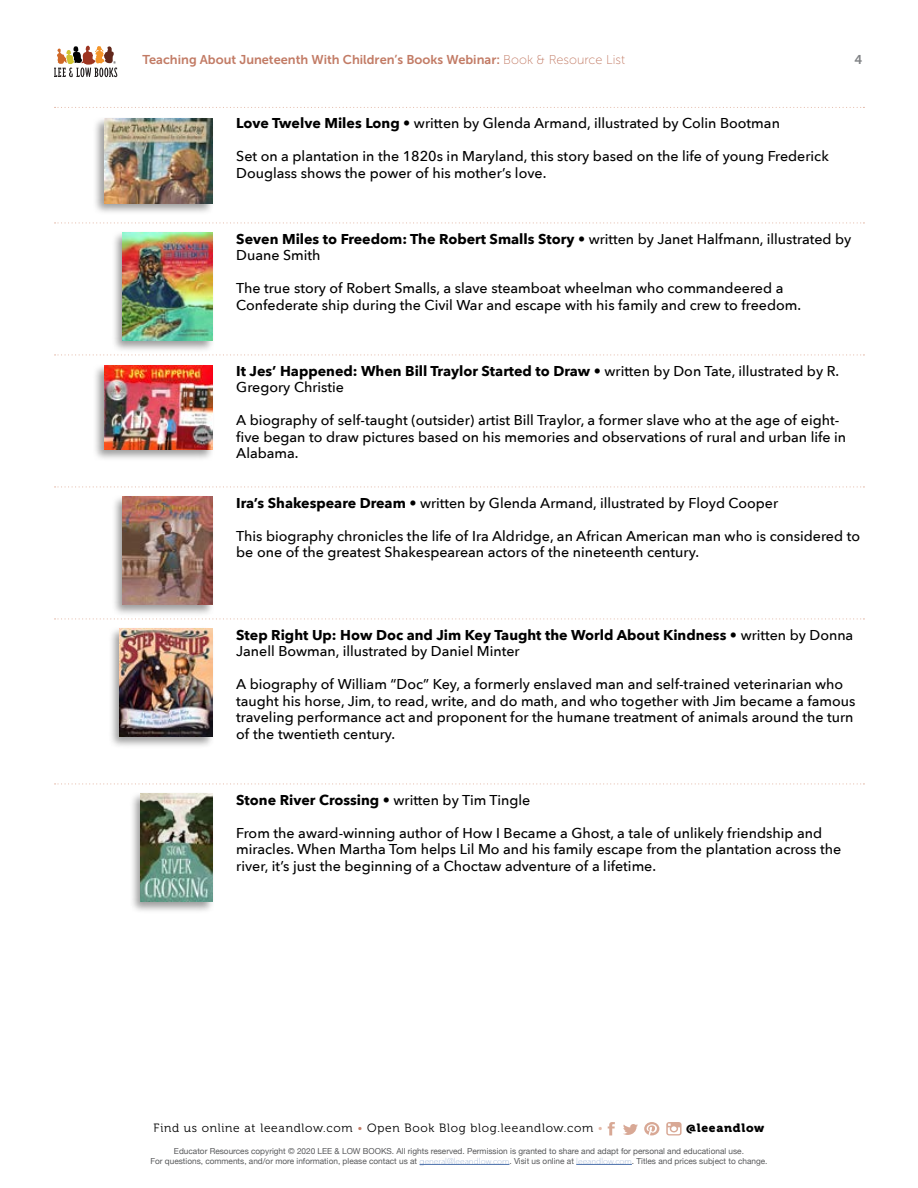
<style>
.page{position:relative;width:918px;height:1188px;background:#fff}
.page>*{position:absolute;margin:0;border:0;box-sizing:border-box;transform-origin:0 0}
.t1{font:500 14.25px/16.5px "Avenir Next";color:#000}
.t2{font:700 14.25px/16.5px "Avenir Next";color:#000}
.t3{font:12.75px "Museo Sans 700";color:#c27b65}
.t4{font:12.75px "Museo Sans 700";color:#808285}
.t5{font:12px "Museo 300";letter-spacing:.06em;color:#000}
.t6{font:12px "Museo 900";letter-spacing:.06em;color:#000}
.t7{font:8.25px/9.9px "Helvetica Neue";color:#58595b;text-align:center}
.s1{font-family:"Museo Sans 100"}
.s2{font-weight:700}
.s3{font-weight:500}
.s4{font-family:"Museo 100";color:#c27b65}
.s5{font-family:"Museo 100";color:#e4baa9}
.s6{font-family:"Avenir Next";font-weight:200;color:#4f73ad}
</style>
<div class="page">
<hr style="left:420px;top:1164px;width:89px;height:1px;background:#4f73ad">
<hr style="left:576px;top:1164px;width:56px;height:1px;background:#4f73ad">
<svg style="left:54px;top:46px;width:63px;height:31px"></svg>
<svg style="left:55px;top:107px;width:809px;height:1px"></svg>
<svg style="left:55px;top:222px;width:809px;height:2px"></svg>
<svg style="left:55px;top:354px;width:809px;height:2px"></svg>
<svg style="left:55px;top:486px;width:809px;height:2px"></svg>
<svg style="left:55px;top:618px;width:809px;height:2px"></svg>
<svg style="left:55px;top:783px;width:809px;height:1px"></svg>
<div style="left:92px;top:116px;width:123px;height:100px;background:#000;opacity:.39"></div>
<img style="left:104px;top:118px;width:108px;height:85px">
<div style="left:111px;top:230px;width:105px;height:123px;background:#000;opacity:.39"></div>
<img style="left:123px;top:233px;width:89px;height:108px">
<div style="left:92px;top:363px;width:123px;height:99px;background:#000;opacity:.39"></div>
<img style="left:104px;top:366px;width:108px;height:83px">
<div style="left:111px;top:494px;width:104px;height:123px;background:#000;opacity:.39"></div>
<img style="left:123px;top:497px;width:89px;height:108px">
<div style="left:108px;top:626px;width:107px;height:123px;background:#000;opacity:.39"></div>
<img style="left:120px;top:629px;width:92px;height:108px">
<div style="left:129px;top:791px;width:87px;height:123px;background:#000;opacity:.39"></div>
<img style="left:141px;top:794px;width:71px;height:108px">
<svg style="left:666px;top:1122px;width:16px;height:13px"></svg>
<svg style="left:608px;top:1122px;width:7px;height:13px"></svg>
<svg style="left:623px;top:1124px;width:15px;height:11px"></svg>
<svg style="left:644px;top:1122px;width:15px;height:13px"></svg>
<p class="t3" style="left:142px;top:52px;width:484px">Teaching About Juneteenth With Children’s Books Webinar: <span class="s1">Book &amp; Resource List</span></p>
<p class="t4" style="left:855px;top:52px;width:9px">4</p>
<p class="t1" style="left:236px;top:115px;width:545px"><span class="s2">Love Twelve Miles Long</span> • written by Glenda Armand, illustrated by Colin Bootman</p>
<p class="t1" style="left:236px;top:148px;width:594px">Set on a plantation in the 1820s in Maryland, this story based on the life of young Frederick<br>Douglass shows the power of his mother’s love.</p>
<p class="t1" style="left:236px;top:230px;width:617px"><span class="s2">Seven Miles to Freedom: The Robert Smalls Story</span> • written by Janet Halfmann, illustrated by<br>Duane Smith</p>
<p class="t1" style="left:236px;top:280px;width:566px">The true story of Robert Smalls, a slave steamboat wheelman who commandeered a<br>Confederate ship during the Civil War and escape with his family and crew to freedom.</p>
<p class="t1" style="left:236px;top:362px;width:604px"><span class="s2">It Jes’ Happened: When Bill Traylor Started to Draw</span> • written by Don Tate, illustrated by R.<br>Gregory Christie</p>
<p class="t1" style="left:236px;top:412px;width:611px">A biography of self-taught (outsider) artist Bill Traylor, a former slave who at the age of eight&shy;five began to draw pictures based on his memories and observations of rural and urban life in<br>Alabama.</p>
<p class="t1" style="left:236px;top:494px;width:544px"><span class="s2">Ira’s Shakespeare Dream</span> • written by Glenda Armand, illustrated by Floyd Cooper</p>
<p class="t1" style="left:236px;top:527px;width:625px">This biography chronicles the life of Ira Aldridge, an African American man who is considered to be one of the greatest Shakespearean actors of the nineteenth century.</p>
<p class="t2" style="left:236px;top:626px;width:619px">Step Right Up: How Doc and Jim Key Taught the World About Kindness <span class="s3">• written by Donna<br>Janell Bowman, illustrated by Daniel Minter</span></p>
<p class="t1" style="left:236px;top:676px;width:621px">A biography of William “Doc” Key, a formerly enslaved man and self-trained veterinarian who taught his horse, Jim, to read, write, and do math, and who together with Jim became a famous traveling performance act and proponent for the humane treatment of animals around the turn of the twentieth century.</p>
<p class="t1" style="left:236px;top:791px;width:296px"><span class="s2">Stone River Crossing</span> • written by Tim Tingle</p>
<p class="t1" style="left:236px;top:824px;width:607px">From the award-winning author of How I Became a Ghost, a tale of unlikely friendship and miracles. When Martha Tom helps Lil Mo and his family escape from the plantation across the river, it’s just the beginning of a Choctaw adventure of a lifetime.</p>
<p class="t5" style="left:154px;top:1122px;width:451px">Find us online at leeandlow.com <span class="s4">•</span> Open Book Blog blog.leeandlow.com <span class="s5">•</span></p>
<p class="t6" style="left:686px;top:1121px;width:80px">@leeandlow</p>
<p class="t7" style="left:150px;top:1147px;width:619px">Educator Resources copyright © 2020 LEE &amp; LOW BOOKS. All rights reserved. Permission is granted to share and adapt for personal and educational use.<br>For questions, comments, and/or more information, please contact us at <span class="s6">general@leeandlow.com</span>. Visit us online at <span class="s6">leeandlow.com</span>. Titles and prices subject to change.</p>
</div>
